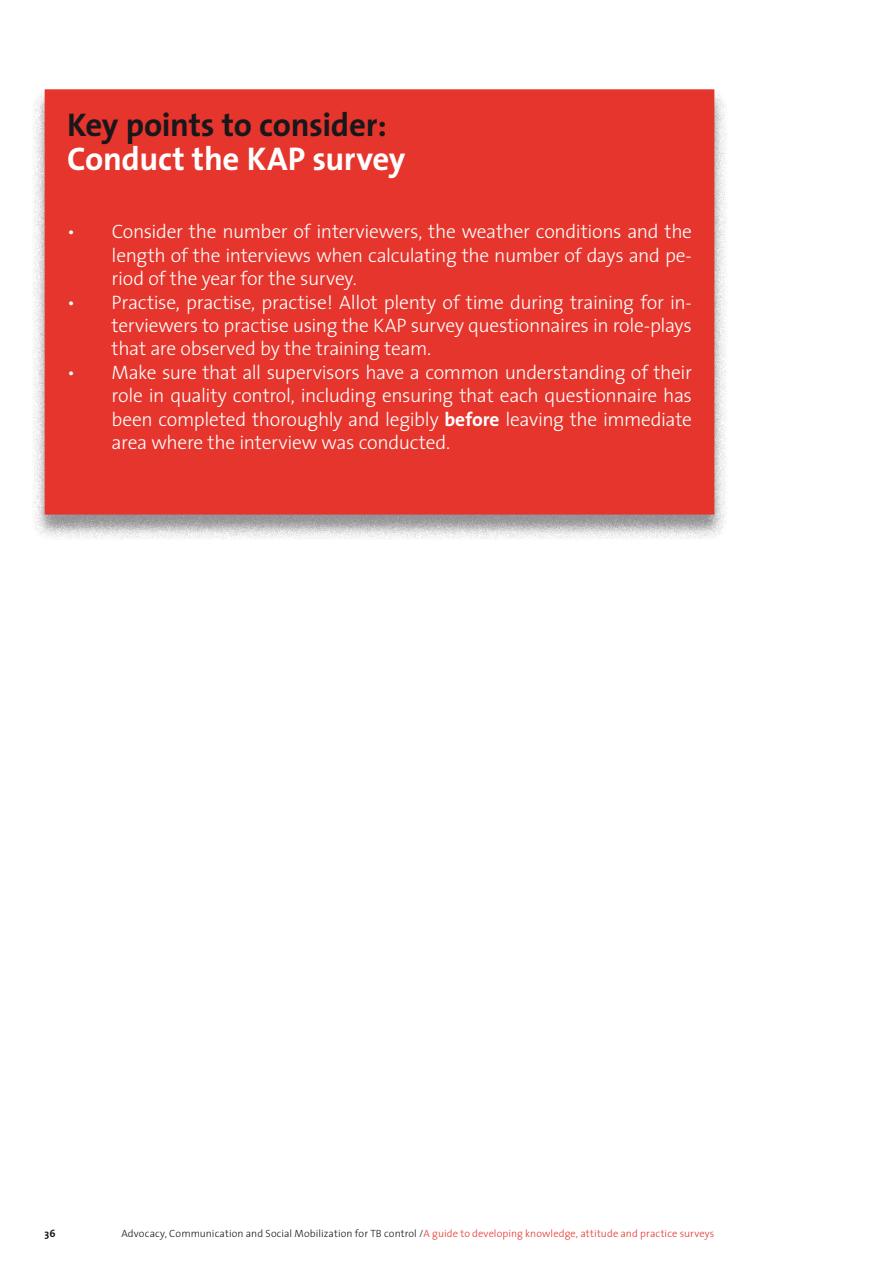
<style>
.page{position:relative;width:893px;height:1263px;background:#fff}
.page>*{position:absolute;margin:0;border:0;box-sizing:border-box;transform-origin:0 0}
.t1{font:700 33px "The Sans";letter-spacing:-.01em;color:#1a171b}
.t2{font:700 33px "The Sans";letter-spacing:-.01em;color:#fff}
.t3{font:300 19.5px/23.4px "The Sans";letter-spacing:-.02em;color:#fff;text-align:justify}
.t4{font:300 10.5px "The Sans";letter-spacing:.01em;color:#1a171b}
.t5{font:700 10.5px "The Sans";color:#1a171b}
.s1{font-weight:700}
.s2{color:#e5352c}
</style>
<div class="page">
<div style="left:33px;top:90px;width:695px;height:449px;background:#1a171b;opacity:.5"></div>
<div style="left:47px;top:92px;width:665px;height:420px;background:#e5352c"></div>
<div style="left:45px;top:89px;width:669px;height:425px;border:4px solid #e5352c"></div>
<h1 class="t1" style="left:67px;top:97px;width:321px">Key points to consider:</h1>
<h1 class="t2" style="left:67px;top:131px;width:340px">Conduct the KAP survey</h1>
<p class="t3" style="left:112px;top:220px;width:582px;text-indent:-45px">• Consider the number of interviewers, the weather conditions and the length of the interviews when calculating the number of days and pe&shy;riod of the year for the survey.</p>
<p class="t3" style="left:112px;top:290px;width:582px;text-indent:-45px">• Practise, practise, practise! Allot plenty of time during training for in&shy;terviewers to practise using the KAP survey questionnaires in role-plays that are observed by the training team.</p>
<p class="t3" style="left:112px;top:360px;width:582px;text-indent:-45px">• Make sure that all supervisors have a common understanding of their role in quality control, including ensuring that each questionnaire has been completed thoroughly and legibly <span class="s1">before</span> leaving the immediate area where the interview was conducted.</p>
<p class="t5" style="left:45px;top:1225px;width:13px">36</p>
<p class="t4" style="left:121px;top:1225px;width:594px">Advocacy, Communication and Social Mobilization for TB control /<span class="s2">A guide to developing knowledge, attitude and practice surveys</span></p>
</div>
